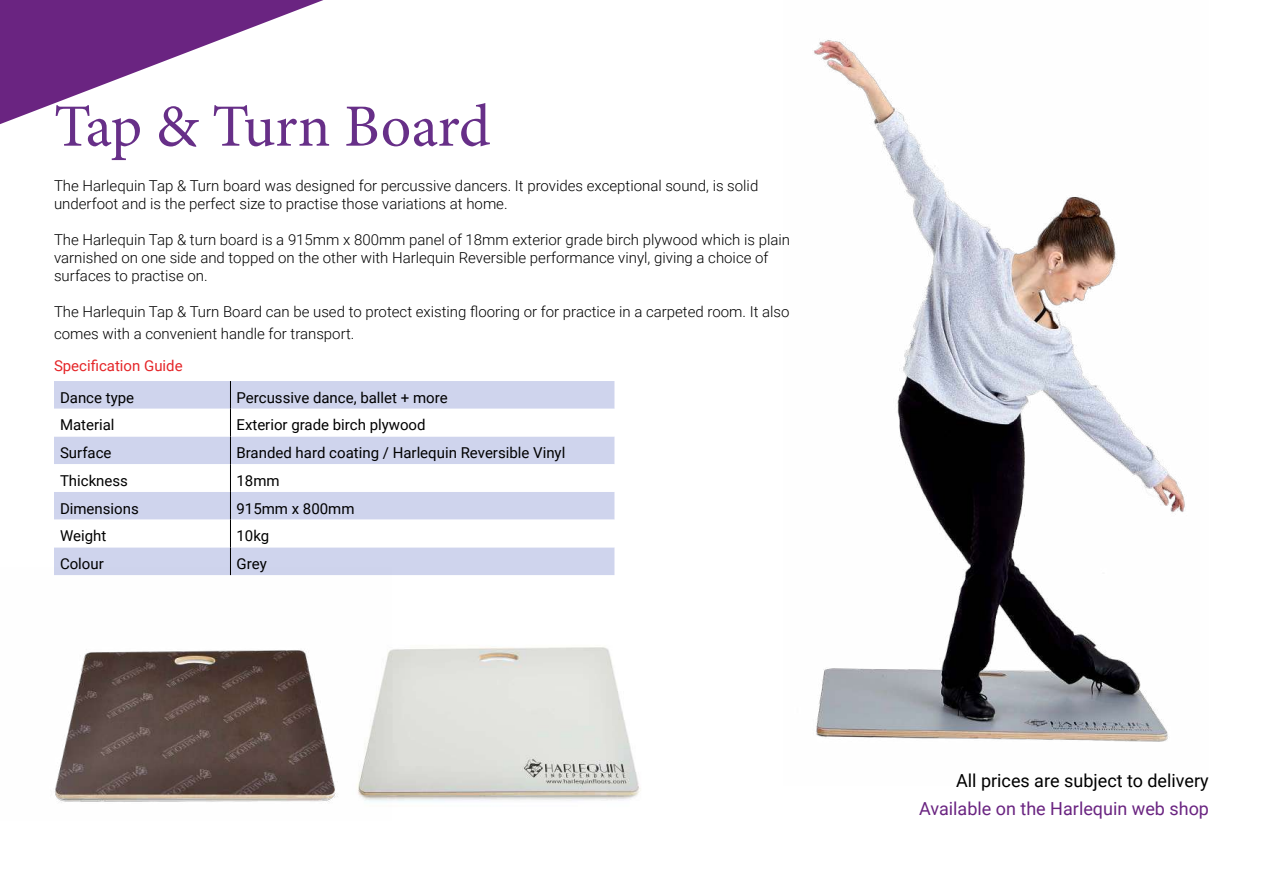
<style>
.page{position:relative;width:1263px;height:893px;background:#fff}
.page>*{position:absolute;margin:0;border:0;box-sizing:border-box;transform-origin:0 0}
.t1{font:60px "Minion Pro";letter-spacing:-.01em;color:#672f88}
.t2{font:18px "Roboto";color:#6a2481}
.t3{font:18px "Roboto";color:#000}
.t4{font:300 15px/18px "Roboto";color:#000}
.t5{font:15px "Roboto";color:#000}
.t6{font:15px "Roboto";color:#e52528}
</style>
<div class="page">
<img style="left:392px;top:564px;width:249px;height:238px">
<div style="left:54px;top:381px;width:560px;height:194px;background:#cfd4ed"></div>
<svg style="left:54px;top:409px;width:560px;height:138px"></svg>
<svg style="left:230px;top:381px;width:1px;height:187px"></svg>
<img style="left:814px;top:40px;width:371px;height:702px">
<svg style="left:0;top:0;width:323px;height:124px"></svg>
<img style="left:54px;top:568px;width:338px;height:235px">
<h1 class="t1" style="left:54px;top:86px;width:438px">Tap &amp; Turn Board</h1>
<p class="t4" style="left:54px;top:176px;width:706px">The Harlequin Tap &amp; Turn board was designed for percussive dancers. It provides exceptional sound, is solid underfoot and is the perfect size to practise those variations at home.</p>
<p class="t4" style="left:54px;top:230px;width:737px">The Harlequin Tap &amp; turn board is a 915mm x 800mm panel of 18mm exterior grade birch plywood which is plain varnished on one side and topped on the other with Harlequin Reversible performance vinyl, giving a choice of surfaces to practise on.</p>
<p class="t4" style="left:54px;top:301px;width:737px;line-height:21.6px">The Harlequin Tap &amp; Turn Board can be used to protect existing flooring or for practice in a carpeted room. It also comes with a convenient handle for transport.</p>
<p class="t6" style="left:54px;top:355px;width:130px">Specification Guide</p>
<p class="t5" style="left:60px;top:387px;width:76px">Dance type</p>
<p class="t5" style="left:236px;top:387px;width:213px">Percussive dance, ballet + more</p>
<p class="t5" style="left:60px;top:415px;width:56px">Material</p>
<p class="t5" style="left:236px;top:415px;width:191px">Exterior grade birch plywood</p>
<p class="t5" style="left:60px;top:442px;width:53px">Surface</p>
<p class="t5" style="left:236px;top:442px;width:330px">Branded hard coating / Harlequin Reversible Vinyl</p>
<p class="t5" style="left:60px;top:470px;width:70px">Thickness</p>
<p class="t5" style="left:236px;top:470px;width:45px">18mm</p>
<p class="t5" style="left:60px;top:498px;width:80px">Dimensions</p>
<p class="t5" style="left:236px;top:498px;width:120px">915mm x 800mm</p>
<p class="t5" style="left:60px;top:525px;width:48px">Weight</p>
<p class="t5" style="left:236px;top:525px;width:34px">10kg</p>
<p class="t5" style="left:60px;top:553px;width:45px">Colour</p>
<p class="t5" style="left:236px;top:553px;width:32px">Grey</p>
<p class="t3" style="left:956px;top:768px;width:254px">All prices are subject to delivery</p>
<p class="t2" style="left:919px;top:796px;width:291px">Available on the Harlequin web shop</p>
</div>
